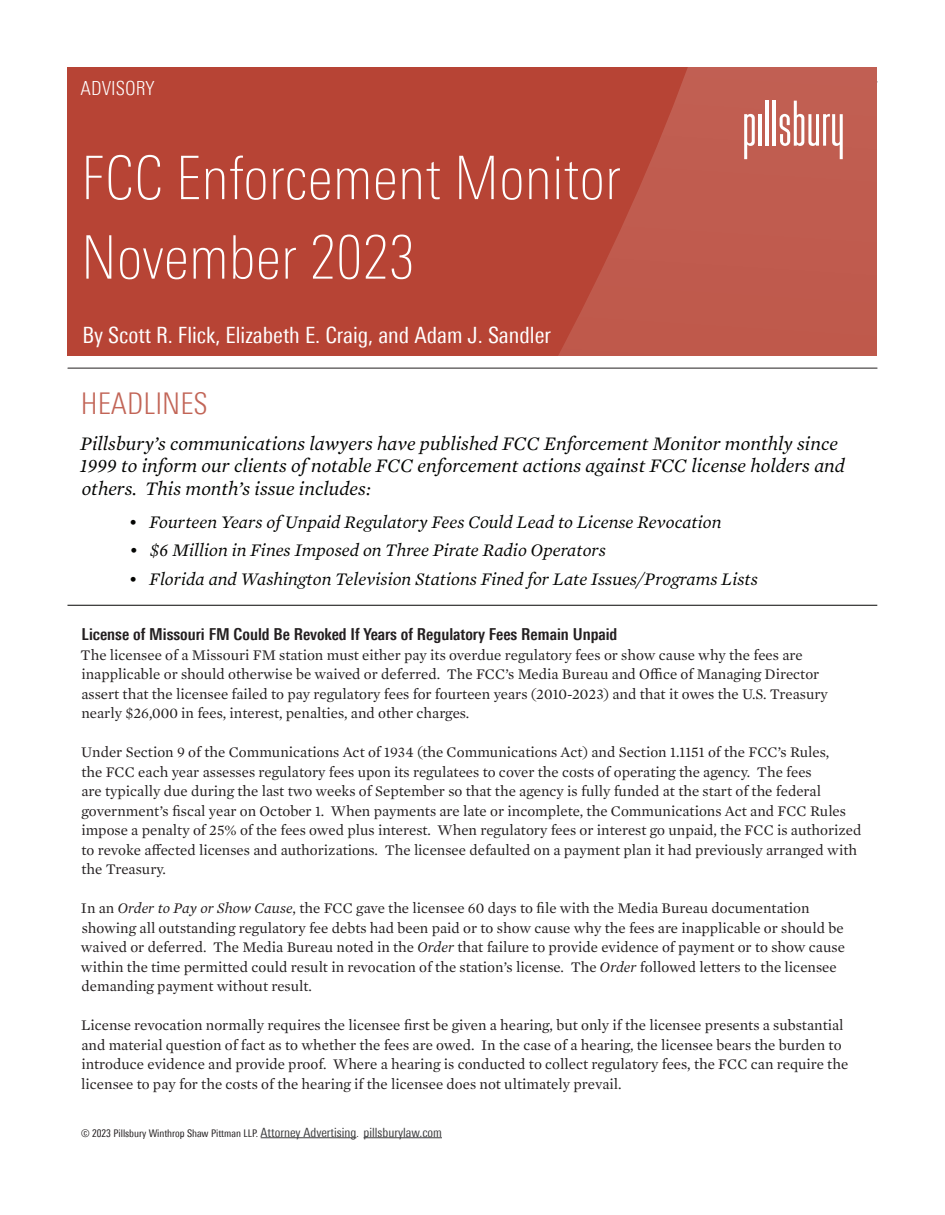
<style>
.page{position:relative;width:945px;height:1215px;background:#fff}
.page>*{position:absolute;margin:0;border:0;box-sizing:border-box;transform-origin:0 0}
.First_Page_-_Main_Headline{font:100 condensed 60px "Univers Next Pro";color:#fff}
.Headlines_Header{font:300 condensed 30px "Univers Next Pro";color:#c26557}
.byline{font:condensed 22.5px "Univers Next Pro";color:#fff}
.Headlines_Intro_Copy{font:italic 19.5px/22.5px "Mercury Text G1";color:#040503}
.Advisory_Header{font:300 condensed 19.5px "Univers Next Pro";color:#fff}
.t1{font:italic 18px "Mercury Text G1";color:#040503}
.Body_-_Header_1{font:700 condensed 16.5px "Univers Next Pro";color:#231f20}
.Body_-_Main{font:15px/19.5px "Mercury Text G1";color:#231f20}
.t2{font:condensed 10.5px "Univers Next Pro";color:#231f20}
.s1{font-style:italic}
.s2{font-size:12.75px;color:#3e3e3f}
</style>
<div class="page">
<hr style="left:68px;top:605px;width:809px;height:1px;background:#040503">
<hr style="left:261px;top:1137px;width:95px;height:1px;background:#3e3e3f">
<hr style="left:364px;top:1137px;width:78px;height:1px;background:#3e3e3f">
<svg style="left:68px;top:68px;width:810px;height:288px;background:#b94b3c"></svg>
<hr style="left:773px;top:101px;width:3px;height:45px;background:#fff">
<hr style="left:766px;top:101px;width:3px;height:45px;background:#fff">
<hr style="left:759px;top:114px;width:3px;height:32px;background:#fff">
<svg style="left:744px;top:114px;width:11px;height:45px"></svg>
<svg style="left:780px;top:101px;width:63px;height:58px"></svg>
<hr style="left:68px;top:368px;width:809px;height:1px;background:#231f20">
<p class="Advisory_Header" style="left:81px;top:77px;width:75px">ADVISORY</p>
<p class="First_Page_-_Main_Headline" style="left:81px;top:144px;width:542px">FCC Enforcement Monitor</p>
<p class="First_Page_-_Main_Headline" style="left:81px;top:224px;width:336px">November 2023</p>
<p class="byline" style="left:82px;top:322px;width:470px">By Scott R. Flick, Elizabeth E. Craig, and Adam J. Sandler</p>
<p class="Headlines_Header" style="left:81px;top:386px;width:129px">HEADLINES</p>
<p class="Headlines_Intro_Copy" style="left:80px;top:431px;width:766px">Pillsbury’s communications lawyers have published FCC Enforcement Monitor monthly since<br>1999 to inform our clients of notable FCC enforcement actions against FCC license holders and others. This month’s issue includes:</p>
<p class="t1" style="left:129px;top:509px;width:594px">• Fourteen Years of Unpaid Regulatory Fees Could Lead to License Revocation</p>
<p class="t1" style="left:129px;top:537px;width:478px">• $6 Million in Fines Imposed on Three Pirate Radio Operators</p>
<p class="t1" style="left:129px;top:566px;width:631px">• Florida and Washington Television Stations Fined for Late Issues/Programs Lists</p>
<p class="Body_-_Header_1" style="left:82px;top:625px;width:537px">License of Missouri FM Could Be Revoked If Years of Regulatory Fees Remain Unpaid</p>
<p class="Body_-_Main" style="left:81px;top:644px;width:749px">The licensee of a Missouri FM station must either pay its overdue regulatory fees or show cause why the fees are inapplicable or should otherwise be waived or deferred. The FCC’s Media Bureau and Office of Managing Director assert that the licensee failed to pay regulatory fees for fourteen years (2010-2023) and that it owes the U.S. Treasury nearly $26,000 in fees, interest, penalties, and other charges.</p>
<p class="Body_-_Main" style="left:81px;top:742px;width:782px">Under Section 9 of the Communications Act of 1934 (the Communications Act) and Section 1.1151 of the FCC’s Rules,<br>the FCC each year assesses regulatory fees upon its regulatees to cover the costs of operating the agency. The fees<br>are typically due during the last two weeks of September so that the agency is fully funded at the start of the federal government’s fiscal year on October 1. When payments are late or incomplete, the Communications Act and FCC Rules impose a penalty of 25% of the fees owed plus interest. When regulatory fees or interest go unpaid, the FCC is authorized to revoke affected licenses and authorizations. The licensee defaulted on a payment plan it had previously arranged with the Treasury.</p>
<p class="Body_-_Main" style="left:81px;top:898px;width:766px">In an <span class="s1">Order to Pay or Show Cause</span>, the FCC gave the licensee 60 days to file with the Media Bureau documentation showing all outstanding regulatory fee debts had been paid or to show cause why the fees are inapplicable or should be waived or deferred. The Media Bureau noted in the <span class="s1">Order</span> that failure to provide evidence of payment or to show cause within the time permitted could result in revocation of the station’s license. The <span class="s1">Order</span> followed letters to the licensee demanding payment without result.</p>
<p class="Body_-_Main" style="left:81px;top:1015px;width:769px">License revocation normally requires the licensee first be given a hearing, but only if the licensee presents a substantial and material question of fact as to whether the fees are owed. In the case of a hearing, the licensee bears the burden to introduce evidence and provide proof. Where a hearing is conducted to collect regulatory fees, the FCC can require the licensee to pay for the costs of the hearing if the licensee does not ultimately prevail.</p>
<p class="t2" style="left:81px;top:1127px;width:362px">© 2023 Pillsbury Winthrop Shaw Pittman LLP. <span class="s2">Attorney Advertising</span>. <span class="s2">pillsburylaw.com</span></p>
</div>
